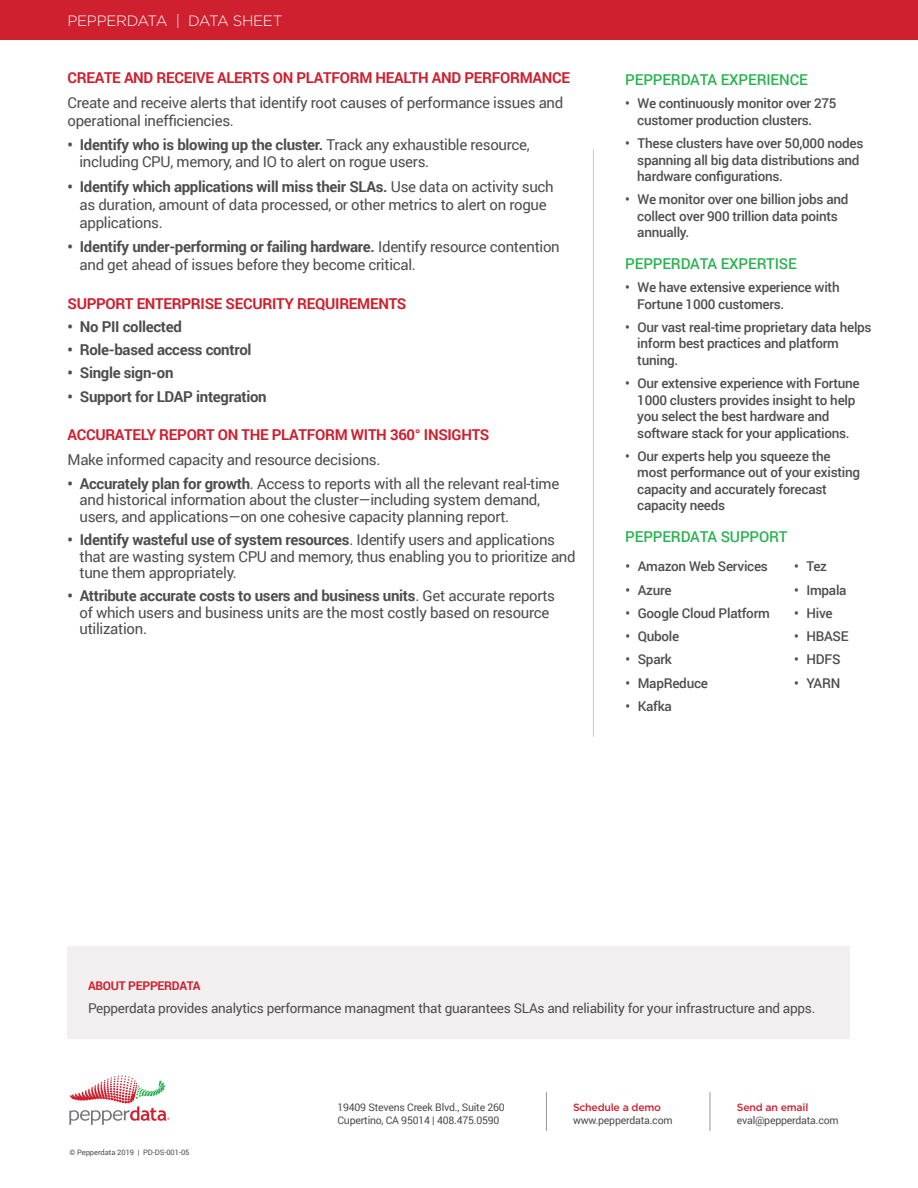
<style>
.page{position:relative;width:918px;height:1188px;background:#fff}
.page>*{position:absolute;margin:0;border:0;box-sizing:border-box;transform-origin:0 0}
.Body{font:15px/16.5px "Roboto";letter-spacing:-.02em;color:#4d4d50}
.Subhead_Main{font:700 15px "Roboto";letter-spacing:-.02em;color:#cf202f}
.t1{font:700 15px "Roboto";letter-spacing:-.02em;color:#4d4d50}
.Subhead_Features_Ben{font:500 15px "Roboto";letter-spacing:-.01em;color:#27b250}
.t2{font:300 15px "Gotham";letter-spacing:-.02em;color:#fff}
.t3{font:500 13.5px/16.5px "Roboto";letter-spacing:-.02em;color:#4d4d50}
.t4{font:13.5px "Roboto";letter-spacing:-.02em;color:#4d4d50}
.t5{font:700 12px "Roboto";letter-spacing:-.02em;color:#cf202f}
.t6{font:10.5px/13.5px "Roboto";letter-spacing:-.02em;color:#4d4d50}
.t7{font:500 10.5px "Gotham";letter-spacing:-.02em;color:#cf202f}
.t8{font:7.5px "Roboto";letter-spacing:-.005em;color:#4d4d50}
.s1{font-weight:700}
</style>
<div class="page">
<div style="left:0;top:0;width:918px;height:40px;background:#cf202f"></div>
<svg style="left:69px;top:1075px;width:101px;height:50px"></svg>
<hr style="left:546px;top:1092px;width:1px;height:39px;background:#979598">
<hr style="left:710px;top:1092px;width:1px;height:39px;background:#979598">
<div style="left:68px;top:947px;width:782px;height:92px;background:#f2eff0"></div>
<hr style="left:593px;top:149px;width:1px;height:588px;background:#cbc9ca">
<p class="t2" style="left:68px;top:11px;width:216px">PEPPERDATA | DATA SHEET</p>
<p class="Subhead_Main" style="left:68px;top:67px;width:504px">CREATE AND RECEIVE ALERTS ON PLATFORM HEALTH AND PERFORMANCE</p>
<p class="Body" style="left:68px;top:93px;width:497px;line-height:18px">Create and receive alerts that identify root causes of performance issues and operational inefficiencies.</p>
<p class="Body" style="left:80px;top:136px;width:452px;text-indent:-12px"><span class="s1">• Identify who is blowing up the cluster.</span> Track any exhaustible resource, including CPU, memory, and IO to alert on rogue users.</p>
<p class="Body" style="left:80px;top:177px;width:476px;line-height:18px;text-indent:-12px"><span class="s1">• Identify which applications will miss their SLAs.</span> Use data on activity such as duration, amount of data processed, or other metrics to alert on rogue applications.</p>
<p class="Body" style="left:80px;top:237px;width:482px;line-height:18px;text-indent:-12px"><span class="s1">• Identify under-performing or failing hardware.</span> Identify resource contention and get ahead of issues before they become critical.</p>
<p class="Subhead_Main" style="left:68px;top:293px;width:340px">SUPPORT ENTERPRISE SECURITY REQUIREMENTS</p>
<p class="t1" style="left:68px;top:316px;width:116px">• No PII collected</p>
<p class="t1" style="left:68px;top:339px;width:186px">• Role-based access control</p>
<p class="t1" style="left:68px;top:362px;width:107px">• Single sign-on</p>
<p class="t1" style="left:68px;top:386px;width:201px">• Support for LDAP integration</p>
<p class="Subhead_Main" style="left:68px;top:424px;width:423px">ACCURATELY REPORT ON THE PLATFORM WITH 360° INSIGHTS</p>
<p class="Body" style="left:68px;top:450px;width:314px">Make informed capacity and resource decisions.</p>
<p class="Body" style="left:80px;top:475px;width:481px;text-indent:-12px"><span class="s1">• Accurately plan for growth</span>. Access to reports with all the relevant real-time and historical information about the cluster—including system demand, users, and applications—on one cohesive capacity planning report.</p>
<p class="Body" style="left:80px;top:531px;width:498px;text-indent:-12px"><span class="s1">• Identify wasteful use of system resources</span>. Identify users and applications that are wasting system CPU and memory, thus enabling you to prioritize and tune them appropriately.</p>
<p class="Body" style="left:80px;top:587px;width:477px;text-indent:-12px"><span class="s1">• Attribute accurate costs to users and business units</span>. Get accurate reports of which users and business units are the most costly based on resource utilization.</p>
<p class="Subhead_Features_Ben" style="left:625px;top:69px;width:184px">PEPPERDATA EXPERIENCE</p>
<p class="t3" style="left:637px;top:95px;width:201px;text-indent:-12px">• We continuously monitor over 275 customer production clusters.</p>
<p class="t3" style="left:637px;top:134px;width:228px;text-indent:-12px">• These clusters have over 50,000 nodes spanning all big data distributions and hardware configurations.</p>
<p class="t3" style="left:637px;top:191px;width:213px;text-indent:-12px">• We monitor over one billion jobs and collect over 900 trillion data points annually.</p>
<p class="Subhead_Features_Ben" style="left:625px;top:253px;width:173px">PEPPERDATA EXPERTISE</p>
<p class="t3" style="left:637px;top:278px;width:204px;text-indent:-12px">• We have extensive experience with<br>Fortune 1000 customers.</p>
<p class="t3" style="left:637px;top:318px;width:236px;text-indent:-12px">• Our vast real-time proprietary data helps inform best practices and platform tuning.</p>
<p class="t3" style="left:637px;top:374px;width:224px;text-indent:-12px">• Our extensive experience with Fortune 1000 clusters provides insight to help you select the best hardware and software stack for your applications.</p>
<p class="t3" style="left:637px;top:447px;width:224px;text-indent:-12px">• Our experts help you squeeze the most performance out of your existing capacity and accurately forecast capacity needs</p>
<p class="Subhead_Features_Ben" style="left:625px;top:526px;width:164px">PEPPERDATA SUPPORT</p>
<p class="t3" style="left:626px;top:558px;width:144px">• Amazon Web Services</p>
<p class="t3" style="left:626px;top:581px;width:48px">• Azure</p>
<p class="t3" style="left:626px;top:604px;width:146px">• Google Cloud Platform</p>
<p class="t3" style="left:626px;top:628px;width:55px">• Qubole</p>
<p class="t3" style="left:626px;top:651px;width:48px">• Spark</p>
<p class="t3" style="left:626px;top:674px;width:84px">• MapReduce</p>
<p class="t3" style="left:626px;top:697px;width:48px">• Kafka</p>
<p class="t3" style="left:794px;top:558px;width:34px">• Tez</p>
<p class="t3" style="left:794px;top:581px;width:54px">• Impala</p>
<p class="t3" style="left:794px;top:604px;width:40px">• Hive</p>
<p class="t3" style="left:794px;top:628px;width:56px">• HBASE</p>
<p class="t3" style="left:794px;top:651px;width:48px">• HDFS</p>
<p class="t3" style="left:794px;top:674px;width:48px">• YARN</p>
<p class="t5" style="left:88px;top:977px;width:114px">ABOUT PEPPERDATA</p>
<p class="t4" style="left:88px;top:999px;width:729px">Pepperdata provides analytics performance managment that guarantees SLAs and reliability for your infrastructure and apps.</p>
<p class="t8" style="left:69px;top:1147px;width:122px">© Pepperdata 2019 | PD-DS-001-05</p>
<p class="t6" style="left:338px;top:1100px;width:169px">19409 Stevens Creek Blvd., Suite 260<br>Cupertino, CA 95014 | 408.475.0590</p>
<p class="t7" style="left:573px;top:1101px;width:90px">Schedule a demo</p>
<p class="t6" style="left:573px;top:1113px;width:101px">www.pepperdata.com</p>
<p class="t7" style="left:737px;top:1101px;width:73px">Send an email</p>
<p class="t6" style="left:737px;top:1113px;width:103px">eval@pepperdata.com</p>
</div>
